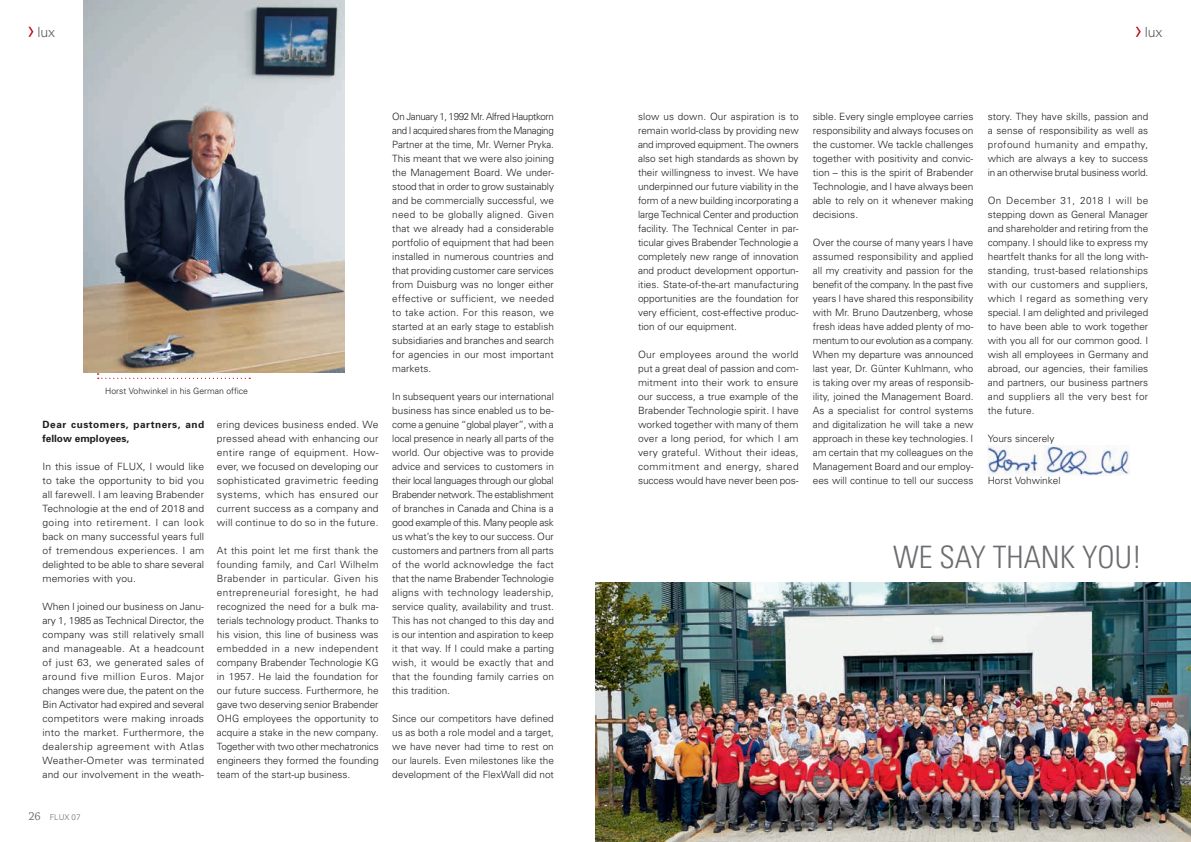
<style>
.page{position:relative;width:1191px;height:842px;background:#fff}
.page>*{position:absolute;margin:0;border:0;box-sizing:border-box;transform-origin:0 0}
.t1{font:300 condensed 30.9px "Univers";color:#6c6d70}
.t2{font:300 14px "Univers";color:#57585a}
.t3{font:300 10px/14px "Univers";color:#231f20;text-align:justify}
.t4{font:700 10px/14px "Univers";letter-spacing:.05em;color:#231f20}
.t5{font:300 8.7px "Univers";color:#231f20}
.t6{font:300 8px "Univers";color:#6c6d70}
.s1{font-family:"Chaparral Pro";font-weight:400;font-size:12px}
</style>
<div class="page">
<svg style="left:28px;top:27px;width:5px;height:10px"></svg>
<img style="left:84px;top:0;width:260px;height:373px">
<svg style="left:1135px;top:27px;width:5px;height:10px"></svg>
<img style="left:595px;top:582px;width:596px;height:260px">
<img style="left:987px;top:446px;width:142px;height:29px">
<svg style="left:97px;top:373px;width:153px;height:6px"></svg>
<h2 class="t2" style="left:37px;top:23px;width:19px">lux</h2>
<h2 class="t2" style="left:1144px;top:23px;width:19px">lux</h2>
<p class="t5" style="left:105px;top:385px;width:144px">Horst Vohwinkel in his German office</p>
<p class="t4" style="left:43px;top:417px;width:163px">Dear customers, partners, and fellow employees,</p>
<p class="t3" style="left:43px;top:459px;width:163px">In this issue of FLUX, I would like to take the opportunity to bid you all farewell. I am leaving Brabender Technologie at the end of 2018 and going into retirement. I can look back on many successful years full of tremendous experiences. I am delighted to be able to share several memories with you.</p>
<p class="t3" style="left:43px;top:599px;width:163px">When I joined our business on Janu&shy;ary 1, 1985 as Technical Director, the company was still relatively small and manageable. At a headcount of just 63, we generated sales of around five million Euros. Major changes were due, the patent on the Bin Activator had expired and several competitors were making inroads into the market. Furthermore, the dealership agreement with Atlas Weather-Ometer was terminated and our involvement in the weath-</p>
<p class="t6" style="left:28px;top:812px;width:54px"><span class="s1">26</span> FLUX 07</p>
<p class="t3" style="left:217px;top:417px;width:163px">ering devices business ended. We pressed ahead with enhancing our entire range of equipment. How&shy;ever, we focused on developing our sophisticated gravimetric feeding systems, which has ensured our current success as a company and will continue to do so in the future.</p>
<p class="t3" style="left:217px;top:543px;width:163px">At this point let me first thank the founding family, and Carl Wilhelm Brabender in particular. Given his entrepreneurial foresight, he had recognized the need for a bulk ma&shy;terials technology product. Thanks to his vision, this line of business was embedded in a new independent company Brabender Technologie KG in 1957. He laid the foundation for our future success. Furthermore, he gave two deserving senior Brabender OHG employees the opportunity to acquire a stake in the new company.<br>Together with two other mechatronics engineers they formed the founding team of the start-up business.</p>
<p class="t3" style="left:392px;top:109px;width:163px">On January 1, 1992 Mr. Alfred Hauptkorn and I acquired shares from the Managing Partner at the time, Mr. Werner Pryka.<br>This meant that we were also joining the Management Board. We under&shy;stood that in order to grow sustainably and be commercially successful, we need to be globally aligned. Given that we already had a considerable portfolio of equipment that had been installed in numerous countries and that providing customer care services from Duisburg was no longer either effective or sufficient, we needed to take action. For this reason, we started at an early stage to establish subsidiaries and branches and search for agencies in our most important markets.</p>
<p class="t3" style="left:392px;top:389px;width:163px">In subsequent years our international business has since enabled us to be&shy;come a genuine “global player”, with a local presence in nearly all parts of the world. Our objective was to provide advice and services to customers in their local languages through our global Brabender network. The establishment of branches in Canada and China is a good example of this. Many people ask us what’s the key to our success. Our customers and partners from all parts of the world acknowledge the fact that the name Brabender Technologie aligns with technology leadership, service quality, availability and trust.<br>This has not changed to this day and is our intention and aspiration to keep it that way. If I could make a parting wish, it would be exactly that and that the founding family carries on this tradition.</p>
<p class="t3" style="left:392px;top:711px;width:163px">Since our competitors have defined us as both a role model and a target, we have never had time to rest on our laurels. Even milestones like the development of the FlexWall did not</p>
<p class="t3" style="left:638px;top:109px;width:162px">slow us down. Our aspiration is to remain world-class by providing new and improved equipment. The owners also set high standards as shown by their willingness to invest. We have underpinned our future viability in the form of a new building incorporating a large Technical Center and production facility. The Technical Center in par&shy;ticular gives Brabender Technologie a completely new range of innovation and product development opportun&shy;ities. State-of-the-art manufacturing opportunities are the foundation for very efficient, cost-effective produc&shy;tion of our equipment.</p>
<p class="t3" style="left:638px;top:347px;width:162px">Our employees around the world put a great deal of passion and com&shy;mitment into their work to ensure our success, a true example of the Brabender Technologie spirit. I have worked together with many of them over a long period, for which I am very grateful. Without their ideas, commitment and energy, shared success would have never been pos-</p>
<p class="t3" style="left:813px;top:109px;width:162px">sible. Every single employee carries responsibility and always focuses on the customer. We tackle challenges together with positivity and convic&shy;tion – this is the spirit of Brabender Technologie, and I have always been able to rely on it whenever making decisions.</p>
<p class="t3" style="left:813px;top:235px;width:162px">Over the course of many years I have assumed responsibility and applied all my creativity and passion for the benefit of the company. In the past five years I have shared this responsibility with Mr. Bruno Dautzenberg, whose fresh ideas have added plenty of mo&shy;mentum to our evolution as a company.<br>When my departure was announced last year, Dr. Günter Kuhlmann, who is taking over my areas of responsib&shy;ility, joined the Management Board.<br>As a specialist for control systems and digitalization he will take a new approach in these key technologies. I am certain that my colleagues on the Management Board and our employ&shy;ees will continue to tell our success</p>
<p class="t3" style="left:987px;top:109px;width:162px">story. They have skills, passion and a sense of responsibility as well as profound humanity and empathy, which are always a key to success in an otherwise brutal business world.</p>
<p class="t3" style="left:987px;top:193px;width:162px">On December 31, 2018 I will be stepping down as General Manager and shareholder and retiring from the company. I should like to express my heartfelt thanks for all the long with&shy;standing, trust-based relationships with our customers and suppliers, which I regard as something very special. I am delighted and privileged to have been able to work together with you all for our common good. I wish all employees in Germany and abroad, our agencies, their families and partners, our business partners and suppliers all the very best for the future.</p>
<p class="t3" style="left:987px;top:431px;width:68px">Yours sincerely</p>
<p class="t3" style="left:987px;top:473px;width:74px">Horst Vohwinkel</p>
<h1 class="t1" style="left:893px;top:538px;width:251px">WE SAY THANK YOU!</h1>
</div>
